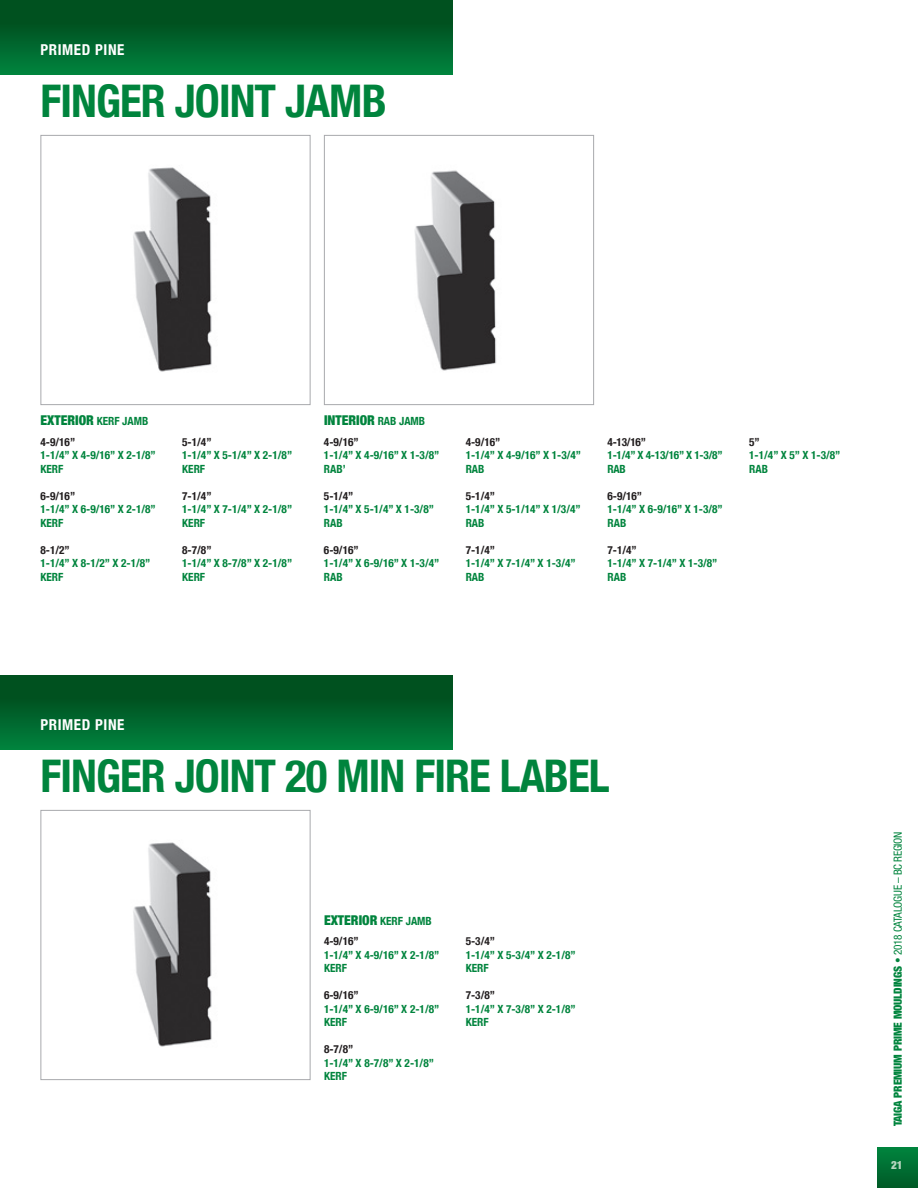
<style>
.page{position:relative;width:918px;height:1188px;background:#fff}
.page>*{position:absolute;margin:0;border:0;box-sizing:border-box;transform-origin:0 0}
.t1{font:700 condensed 45px "Helvetica Neue";letter-spacing:-.02em;color:#00843d}
.t2{font:700 condensed 15px "Helvetica Neue";letter-spacing:.04em;color:#fff}
.t3{font:900 condensed 13.5px "Helvetica Neue";color:#00843d}
.t4{font:700 condensed 11.25px/13.5px "Helvetica Neue";color:#00843d}
.t5{font:700 condensed 11.25px "Helvetica Neue";color:#231f20}
.t6{font:900 condensed 11.25px "Helvetica Neue LT Std";letter-spacing:-.01em;color:#00843d}
.t7{font:900 condensed 11.25px "Helvetica Neue LT Std";color:#b6d6bf}
.s1{font-weight:700;font-size:11.25px}
.s2{font-weight:400}
</style>
<div class="page">
<img style="left:133px;top:167px;width:79px;height:205px">
<div style="left:40px;top:135px;width:270px;height:270px;border:1px solid #a8a9ad"></div>
<img style="left:414px;top:170px;width:83px;height:201px">
<div style="left:324px;top:135px;width:270px;height:270px;border:1px solid #a8a9ad"></div>
<img style="left:133px;top:842px;width:79px;height:205px">
<div style="left:40px;top:810px;width:270px;height:270px;border:1px solid #a8a9ad"></div>
<div style="left:878px;top:1148px;width:40px;height:40px;background:linear-gradient(to bottom,#00833e,#005b27)"></div>
<div style="left:0;top:675px;width:452px;height:74px;background:linear-gradient(to bottom,#004618,#007d3b)"></div>
<div style="left:0;top:0;width:452px;height:74px;background:linear-gradient(to bottom,#004518,#007f3c)"></div>
<h2 class="t2" style="left:40px;top:37px;width:85px">PRIMED PINE</h2>
<h1 class="t1" style="left:40px;top:64px;width:348px">FINGER JOINT JAMB</h1>
<p class="t3" style="left:40px;top:409px;width:109px">EXTERIOR <span class="s1">KERF JAMB</span></p>
<p class="t5" style="left:41px;top:432px;width:36px">4-9/16”</p>
<p class="t4" style="left:41px;top:447px;width:117px">1-1/4” X 4-9/16” X 2-1/8”<br>KERF</p>
<p class="t5" style="left:182px;top:432px;width:31px">5-1/4”</p>
<p class="t4" style="left:182px;top:447px;width:111px">1-1/4” X 5-1/4” X 2-1/8”<br>KERF</p>
<p class="t3" style="left:324px;top:409px;width:103px">INTERIOR <span class="s1">RAB JAMB</span></p>
<p class="t5" style="left:324px;top:432px;width:36px">4-9/16”</p>
<p class="t4" style="left:324px;top:447px;width:117px">1-1/4” X 4-9/16” X 1-3/8”<br>RAB’</p>
<p class="t5" style="left:466px;top:432px;width:36px">4-9/16”</p>
<p class="t4" style="left:466px;top:447px;width:117px">1-1/4” X 4-9/16” X 1-3/4”<br>RAB</p>
<p class="t5" style="left:607px;top:432px;width:40px">4-13/16”</p>
<p class="t4" style="left:607px;top:447px;width:117px">1-1/4” X 4-13/16” X 1-3/8”<br>RAB</p>
<p class="t5" style="left:749px;top:432px;width:12px">5”</p>
<p class="t4" style="left:749px;top:447px;width:93px">1-1/4” X 5” X 1-3/8”<br>RAB</p>
<p class="t5" style="left:41px;top:486px;width:36px">6-9/16”</p>
<p class="t4" style="left:41px;top:501px;width:117px">1-1/4” X 6-9/16” X 2-1/8”<br>KERF</p>
<p class="t5" style="left:182px;top:486px;width:31px">7-1/4”</p>
<p class="t4" style="left:182px;top:501px;width:111px">1-1/4” X 7-1/4” X 2-1/8”<br>KERF</p>
<p class="t5" style="left:324px;top:486px;width:31px">5-1/4”</p>
<p class="t4" style="left:324px;top:501px;width:111px">1-1/4” X 5-1/4” X 1-3/8”<br>RAB</p>
<p class="t5" style="left:466px;top:486px;width:31px">5-1/4”</p>
<p class="t4" style="left:466px;top:501px;width:116px">1-1/4” X 5-1/14” X 1/3/4”<br>RAB</p>
<p class="t5" style="left:607px;top:486px;width:36px">6-9/16”</p>
<p class="t4" style="left:607px;top:501px;width:117px">1-1/4” X 6-9/16” X 1-3/8”<br>RAB</p>
<p class="t5" style="left:41px;top:540px;width:31px">8-1/2”</p>
<p class="t4" style="left:41px;top:555px;width:111px">1-1/4” X 8-1/2” X 2-1/8”<br>KERF</p>
<p class="t5" style="left:182px;top:540px;width:31px">8-7/8”</p>
<p class="t4" style="left:182px;top:555px;width:111px">1-1/4” X 8-7/8” X 2-1/8”<br>KERF</p>
<p class="t5" style="left:324px;top:540px;width:36px">6-9/16”</p>
<p class="t4" style="left:324px;top:555px;width:117px">1-1/4” X 6-9/16” X 1-3/4”<br>RAB</p>
<p class="t5" style="left:466px;top:540px;width:31px">7-1/4”</p>
<p class="t4" style="left:466px;top:555px;width:111px">1-1/4” X 7-1/4” X 1-3/4”<br>RAB</p>
<p class="t5" style="left:607px;top:540px;width:31px">7-1/4”</p>
<p class="t4" style="left:607px;top:555px;width:111px">1-1/4” X 7-1/4” X 1-3/8”<br>RAB</p>
<h2 class="t2" style="left:40px;top:712px;width:85px">PRIMED PINE</h2>
<h1 class="t1" style="left:40px;top:739px;width:571px">FINGER JOINT 20 MIN FIRE LABEL</h1>
<p class="t3" style="left:324px;top:909px;width:109px">EXTERIOR <span class="s1">KERF JAMB</span></p>
<p class="t5" style="left:324px;top:932px;width:36px">4-9/16”</p>
<p class="t4" style="left:324px;top:947px;width:117px">1-1/4” X 4-9/16” X 2-1/8”<br>KERF</p>
<p class="t5" style="left:324px;top:986px;width:36px">6-9/16”</p>
<p class="t4" style="left:324px;top:1001px;width:117px">1-1/4” X 6-9/16” X 2-1/8”<br>KERF</p>
<p class="t5" style="left:324px;top:1040px;width:31px">8-7/8”</p>
<p class="t4" style="left:324px;top:1055px;width:111px">1-1/4” X 8-7/8” X 2-1/8”<br>KERF</p>
<p class="t5" style="left:466px;top:932px;width:31px">5-3/4”</p>
<p class="t4" style="left:466px;top:947px;width:111px">1-1/4” X 5-3/4” X 2-1/8”<br>KERF</p>
<p class="t5" style="left:466px;top:986px;width:31px">7-3/8”</p>
<p class="t4" style="left:466px;top:1001px;width:111px">1-1/4” X 7-3/8” X 2-1/8”<br>KERF</p>
<p class="t6" style="left:891px;top:1126px;width:296px;rotate:-90deg">TAIGA PREMIUM PRIME MOULDINGS <span class="s2">• 2018 CATALOGUE – BC REGION</span></p>
<p class="t7" style="left:891px;top:1158px;width:13px">21</p>
</div>
